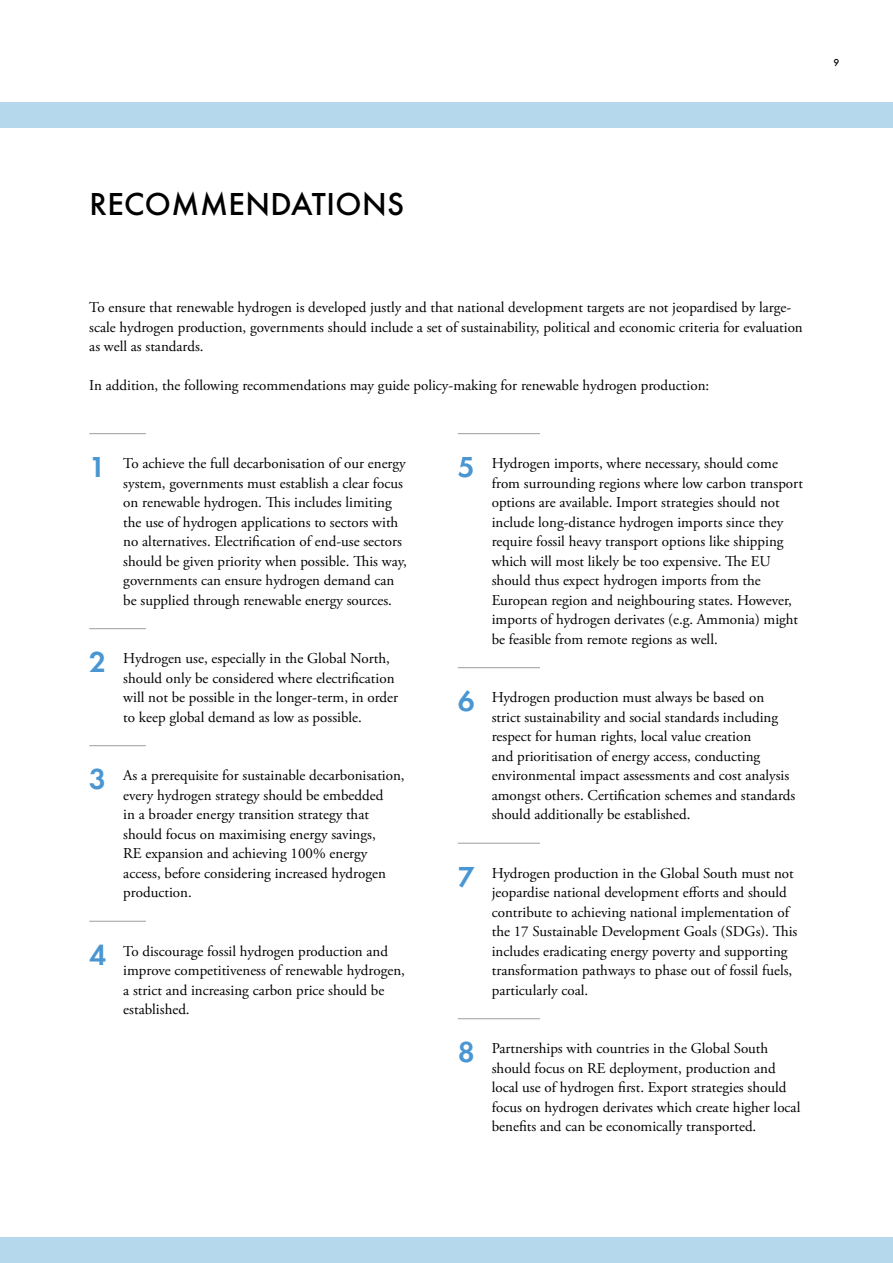
<style>
.page{position:relative;width:893px;height:1263px;background:#fff}
.page>*{position:absolute;margin:0;border:0;box-sizing:border-box;transform-origin:0 0}
.t1{font:500 33px "Futura TOT";letter-spacing:.015em;color:#000}
.t2{font:15px/19.5px "Adobe Garamond Pro";color:#000}
.t3{font:500 10.5px "Futura TOT";color:#000}
.s1{font-family:"Futura TOT";font-weight:600;font-size:30px;color:#4a96d2}
</style>
<div class="page">
<div style="left:0;top:102px;width:893px;height:26px;background:#b6d8ed"></div>
<div style="left:0;top:1237px;width:893px;height:26px;background:#b6d8ed"></div>
<hr style="left:89px;top:433px;width:57px;height:1px;background:#9d9d9c">
<hr style="left:89px;top:628px;width:57px;height:1px;background:#9d9d9c">
<hr style="left:89px;top:745px;width:57px;height:1px;background:#9d9d9c">
<hr style="left:89px;top:921px;width:57px;height:1px;background:#9d9d9c">
<hr style="left:458px;top:433px;width:82px;height:1px;background:#9d9d9c">
<hr style="left:458px;top:667px;width:82px;height:1px;background:#9d9d9c">
<hr style="left:458px;top:843px;width:82px;height:1px;background:#9d9d9c">
<hr style="left:458px;top:1018px;width:82px;height:1px;background:#9d9d9c">
<p class="t3" style="left:833px;top:56px;width:7px">9</p>
<h1 class="t1" style="left:90px;top:184px;width:316px">RECOMMENDATIONS</h1>
<p class="t2" style="left:89px;top:298px;width:715px">To ensure that renewable hydrogen is developed justly and that national development targets are not jeopardised by large&shy;scale hydrogen production, governments should include a set of sustainability, political and economic criteria for evaluation as well as standards.</p>
<p class="t2" style="left:89px;top:376px;width:621px">In addition, the following recommendations may guide policy-making for renewable hydrogen production:</p>
<p class="t2" style="left:123px;top:454px;width:285px;text-indent:-34px"><span class="s1">1</span> To achieve the full decarbonisation of our energy system, governments must establish a clear focus on renewable hydrogen. This includes limiting the use of hydrogen applications to sectors with no alternatives. Electrification of end-use sectors should be given priority when possible. This way, governments can ensure hydrogen demand can be supplied through renewable energy sources.</p>
<p class="t2" style="left:123px;top:649px;width:276px;text-indent:-34px"><span class="s1">2</span> Hydrogen use, especially in the Global North, should only be considered where electrification will not be possible in the longer-term, in order to keep global demand as low as possible.</p>
<p class="t2" style="left:123px;top:766px;width:283px;text-indent:-34px"><span class="s1">3</span> As a prerequisite for sustainable decarbonisation, every hydrogen strategy should be embedded<br>in a broader energy transition strategy that should focus on maximising energy savings,<br>RE expansion and achieving 100% energy access, before considering increased hydrogen production.</p>
<p class="t2" style="left:123px;top:942px;width:283px;text-indent:-34px"><span class="s1">4</span> To discourage fossil hydrogen production and improve competitiveness of renewable hydrogen, a strict and increasing carbon price should be established.</p>
<p class="t2" style="left:492px;top:454px;width:313px;text-indent:-34px"><span class="s1">5</span> Hydrogen imports, where necessary, should come from surrounding regions where low carbon transport options are available. Import strategies should not include long-distance hydrogen imports since they require fossil heavy transport options like shipping which will most likely be too expensive. The EU should thus expect hydrogen imports from the European region and neighbouring states. However, imports of hydrogen derivates (e.g. Ammonia) might be feasible from remote regions as well.</p>
<p class="t2" style="left:492px;top:688px;width:305px;text-indent:-34px"><span class="s1">6</span> Hydrogen production must always be based on strict sustainability and social standards including respect for human rights, local value creation<br>and prioritisation of energy access, conducting environmental impact assessments and cost analysis amongst others. Certification schemes and standards should additionally be established.</p>
<p class="t2" style="left:492px;top:864px;width:307px;text-indent:-34px"><span class="s1">7</span> Hydrogen production in the Global South must not jeopardise national development efforts and should contribute to achieving national implementation of the 17 Sustainable Development Goals (SDGs). This includes eradicating energy poverty and supporting transformation pathways to phase out of fossil fuels, particularly coal.</p>
<p class="t2" style="left:492px;top:1039px;width:310px;text-indent:-34px"><span class="s1">8</span> Partnerships with countries in the Global South should focus on RE deployment, production and local use of hydrogen first. Export strategies should focus on hydrogen derivates which create higher local benefits and can be economically transported.</p>
</div>
